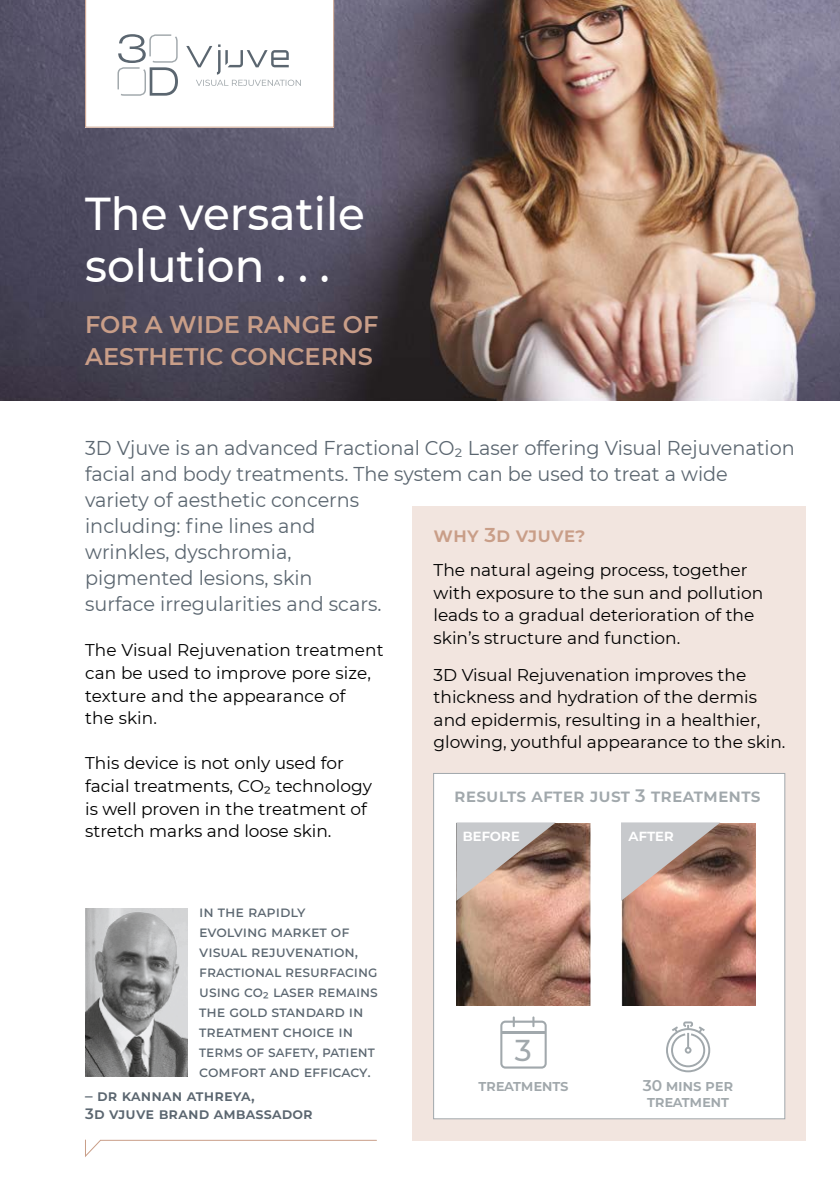
<style>
.page{position:relative;width:840px;height:1191px;background:#fff}
.page>*{position:absolute;margin:0;border:0;box-sizing:border-box;transform-origin:0 0}
.t1{font:500 46px/52px "Montserrat";color:#fff;scale:.95 1}
.t2{font:500 30.2px "Montserrat";color:#a1a8ac}
.t3{font:600 24px/32px "Montserrat";color:#c99e88}
.t4{font:20px/26px "Montserrat";color:#5b6670;scale:.96 1}
.t5{font:600 20px "Montserrat";color:#c99e88}
.t6{font:600 18px "Montserrat";letter-spacing:.01em;color:#a1a8ac}
.t7{font:17px/22.6px "Montserrat";color:#000}
.t8{font:600 16px "Montserrat";letter-spacing:-.02em;color:#fff}
.t9{font:600 15.6px/15.6px "Montserrat";letter-spacing:-.02em;color:#a1a8ac}
.t10{font:500 15px/20px "Montserrat";color:#5b6670}
.t11{font:600 15px/18px "Montserrat";letter-spacing:.01em;color:#5b6670}
</style>
<div class="page">
<img style="left:0;top:0;width:839px;height:400px">
<svg style="left:85px;top:0;width:249px;height:128px"></svg>
<div style="left:412px;top:506px;width:393px;height:634px;background:#f2e5df"></div>
<div style="left:433px;top:773px;width:351px;height:346px;background:#fff;border:1px solid #a1a8ac"></div>
<img style="left:456px;top:823px;width:134px;height:182px">
<svg style="left:456px;top:822px;width:99px;height:79px;background:#beaba3"></svg>
<img style="left:621px;top:823px;width:133px;height:182px">
<svg style="left:621px;top:822px;width:99px;height:79px;background:#bda69e"></svg>
<svg style="left:666px;top:1021px;width:43px;height:51px"></svg>
<svg style="left:500px;top:1016px;width:46px;height:52px"></svg>
<hr style="left:501px;top:1031px;width:44px;height:2px;background:#a1a8ac">
<hr style="left:100px;top:1139px;width:276px;height:1px;background:#c99e88">
<svg style="left:85px;top:1139px;width:17px;height:18px"></svg>
<img style="left:85px;top:909px;width:103px;height:167px">
<h1 class="t1" style="left:85px;top:186px;width:296px">The versatile solution . . .</h1>
<h3 class="t3" style="left:85px;top:307px;width:295px">FOR A WIDE RANGE OF<br>AESTHETIC CONCERNS</h3>
<p class="t4" style="left:85px;top:434px;width:740px">3D Vjuve is an advanced Fractional CO2 Laser offering Visual Rejuvenation facial and body treatments. The system can be used to treat a wide variety of aesthetic concerns<br>including: fine lines and<br>wrinkles, dyschromia,<br>pigmented lesions, skin<br>surface irregularities and scars.</p>
<p class="t7" style="left:85px;top:638px;width:300px">The Visual Rejuvenation treatment can be used to improve pore size, texture and the appearance of<br>the skin.</p>
<p class="t7" style="left:85px;top:751px;width:288px">This device is not only used for facial treatments, CO2 technology is well proven in the treatment of stretch marks and loose skin.</p>
<p class="t5" style="left:433px;top:520px;width:153px">why 3d vjuve?</p>
<p class="t7" style="left:433px;top:558px;width:331px">The natural ageing process, together with exposure to the sun and pollution leads to a gradual deterioration of the skin’s structure and function.</p>
<p class="t7" style="left:433px;top:662px;width:353px">3D Visual Rejuvenation improves the thickness and hydration of the dermis and epidermis, resulting in a healthier, glowing, youthful appearance to the skin.</p>
<p class="t6" style="left:454px;top:783px;width:307px">results after just 3 treatments</p>
<p class="t8" style="left:462px;top:824px;width:59px">before</p>
<p class="t8" style="left:628px;top:824px;width:47px">after</p>
<p class="t10" style="left:199px;top:901px;width:180px">in the rapidly<br>evolving market of visual rejuvenation, fractional resurfacing using co2 laser remains the gold standard in treatment choice in terms of safety, patient comfort and efficacy.</p>
<p class="t11" style="left:85px;top:1085px;width:229px">– dr kannan athreya,<br>3d vjuve brand ambassador</p>
<h2 class="t2" style="left:514px;top:1028px;width:18px">3</h2>
<p class="t9" style="left:478px;top:1077px;width:92px">treatments</p>
<p class="t9" style="left:642px;top:1077px;width:92px">30 mins per treatment</p>
</div>
